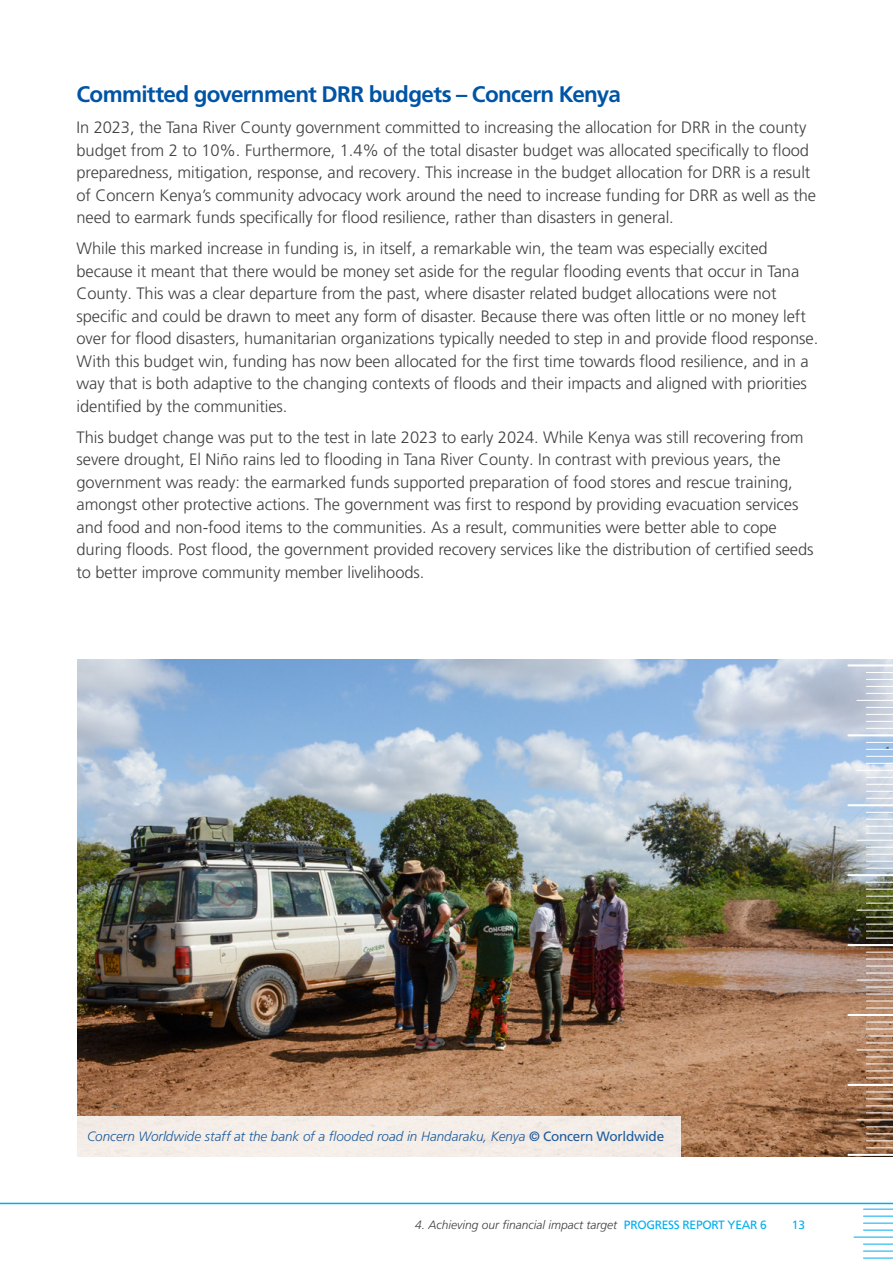
<style>
.page{position:relative;width:893px;height:1263px;background:#fff}
.page>*{position:absolute;margin:0;border:0;box-sizing:border-box;transform-origin:0 0}
.t1{font:700 22.5px "Frutiger LT Pro";letter-spacing:-.03em;color:#0054a6}
.t2{font:300 16.5px/22.5px "Frutiger LT Pro";letter-spacing:-.005em;color:#414042}
.t3{font:italic 300 13.5px "Frutiger LT Pro";letter-spacing:-.005em;color:#0054a6}
.t4{font:italic 300 12px "Frutiger LT Pro";color:#414042}
.t5{font:12px "Frutiger LT Pro";color:#00aeef}
.s1{font-weight:400;font-style:normal}
.s2{font-weight:400;font-style:normal;color:#00aeef}
</style>
<div class="page">
<hr style="left:863px;top:1209px;width:30px;height:1px;background:#00aeef">
<hr style="left:863px;top:1216px;width:30px;height:1px;background:#00aeef">
<hr style="left:863px;top:1223px;width:30px;height:1px;background:#00aeef">
<hr style="left:863px;top:1230px;width:30px;height:1px;background:#00aeef">
<hr style="left:854px;top:1236px;width:39px;height:1px;background:#00aeef">
<hr style="left:863px;top:1244px;width:30px;height:1px;background:#00aeef">
<hr style="left:863px;top:1251px;width:30px;height:1px;background:#00aeef">
<hr style="left:863px;top:1258px;width:30px;height:1px;background:#00aeef">
<hr style="left:863px;top:1262px;width:30px;height:1px;background:#00aeef">
<hr style="left:0;top:1203px;width:893px;height:1px;background:#00aeef">
<img style="left:78px;top:659px;width:815px;height:497px">
<div style="left:77px;top:1116px;width:603px;height:41px;background:#f5ede8"></div>
<hr style="left:848px;top:1154px;width:45px;height:2px;background:#fff">
<svg style="left:866px;top:1147px;width:27px;height:1px"></svg>
<svg style="left:866px;top:1140px;width:27px;height:1px"></svg>
<svg style="left:866px;top:1133px;width:27px;height:1px"></svg>
<svg style="left:866px;top:1126px;width:27px;height:1px"></svg>
<hr style="left:857px;top:1119px;width:36px;height:1px;background:#fff">
<svg style="left:866px;top:1112px;width:27px;height:1px"></svg>
<svg style="left:866px;top:1099px;width:27px;height:7px"></svg>
<svg style="left:866px;top:1092px;width:27px;height:1px"></svg>
<hr style="left:848px;top:1084px;width:45px;height:2px;background:#fff">
<svg style="left:866px;top:1078px;width:27px;height:1px"></svg>
<svg style="left:866px;top:1071px;width:27px;height:1px"></svg>
<svg style="left:866px;top:1064px;width:27px;height:1px"></svg>
<svg style="left:866px;top:1057px;width:27px;height:1px"></svg>
<hr style="left:857px;top:1049px;width:36px;height:1px;background:#fff">
<svg style="left:866px;top:1043px;width:27px;height:1px"></svg>
<svg style="left:866px;top:1036px;width:27px;height:1px"></svg>
<svg style="left:866px;top:1029px;width:27px;height:1px"></svg>
<svg style="left:866px;top:1022px;width:27px;height:1px"></svg>
<hr style="left:848px;top:1014px;width:45px;height:2px;background:#fff">
<svg style="left:866px;top:1008px;width:27px;height:1px"></svg>
<svg style="left:866px;top:1001px;width:27px;height:1px"></svg>
<svg style="left:866px;top:994px;width:27px;height:1px"></svg>
<svg style="left:866px;top:987px;width:27px;height:1px"></svg>
<hr style="left:857px;top:979px;width:36px;height:1px;background:#fff">
<svg style="left:866px;top:973px;width:27px;height:1px"></svg>
<svg style="left:866px;top:966px;width:27px;height:1px"></svg>
<svg style="left:866px;top:959px;width:27px;height:1px"></svg>
<svg style="left:866px;top:952px;width:27px;height:1px"></svg>
<hr style="left:848px;top:944px;width:45px;height:2px;background:#fff">
<svg style="left:866px;top:938px;width:27px;height:1px"></svg>
<svg style="left:866px;top:931px;width:27px;height:1px"></svg>
<svg style="left:866px;top:924px;width:27px;height:1px"></svg>
<svg style="left:866px;top:917px;width:27px;height:1px"></svg>
<hr style="left:857px;top:909px;width:36px;height:2px;background:#fff">
<svg style="left:866px;top:903px;width:27px;height:1px"></svg>
<svg style="left:866px;top:896px;width:27px;height:1px"></svg>
<svg style="left:866px;top:889px;width:27px;height:1px"></svg>
<svg style="left:866px;top:882px;width:27px;height:1px"></svg>
<hr style="left:848px;top:874px;width:45px;height:2px;background:#fff">
<svg style="left:866px;top:868px;width:27px;height:1px"></svg>
<svg style="left:866px;top:861px;width:27px;height:1px"></svg>
<svg style="left:866px;top:854px;width:27px;height:1px"></svg>
<svg style="left:866px;top:847px;width:27px;height:1px"></svg>
<hr style="left:857px;top:840px;width:36px;height:1px;background:#fff">
<svg style="left:866px;top:833px;width:27px;height:1px"></svg>
<svg style="left:866px;top:826px;width:27px;height:1px"></svg>
<svg style="left:866px;top:819px;width:27px;height:1px"></svg>
<svg style="left:866px;top:812px;width:27px;height:1px"></svg>
<hr style="left:848px;top:804px;width:45px;height:2px;background:#fff">
<svg style="left:866px;top:798px;width:27px;height:1px"></svg>
<svg style="left:866px;top:791px;width:27px;height:1px"></svg>
<svg style="left:866px;top:784px;width:27px;height:1px"></svg>
<svg style="left:866px;top:777px;width:27px;height:1px"></svg>
<hr style="left:857px;top:770px;width:36px;height:1px;background:#fff">
<svg style="left:866px;top:763px;width:27px;height:1px"></svg>
<svg style="left:866px;top:756px;width:27px;height:1px"></svg>
<svg style="left:866px;top:749px;width:27px;height:1px"></svg>
<svg style="left:866px;top:742px;width:27px;height:1px"></svg>
<hr style="left:848px;top:734px;width:45px;height:2px;background:#fff">
<svg style="left:866px;top:728px;width:27px;height:1px"></svg>
<svg style="left:866px;top:721px;width:27px;height:1px"></svg>
<svg style="left:866px;top:714px;width:27px;height:1px"></svg>
<svg style="left:866px;top:707px;width:27px;height:1px"></svg>
<hr style="left:857px;top:700px;width:36px;height:1px;background:#fff">
<svg style="left:866px;top:693px;width:27px;height:1px"></svg>
<svg style="left:866px;top:686px;width:27px;height:1px"></svg>
<svg style="left:866px;top:679px;width:27px;height:1px"></svg>
<svg style="left:866px;top:672px;width:27px;height:1px"></svg>
<hr style="left:848px;top:664px;width:45px;height:2px;background:#fff">
<h1 class="t1" style="left:77px;top:81px;width:546px">Committed government DRR budgets – Concern Kenya</h1>
<p class="t2" style="left:77px;top:116px;width:741px">In 2023, the Tana River County government committed to increasing the allocation for DRR in the county budget from 2 to 10%. Furthermore, 1.4% of the total disaster budget was allocated specifically to flood preparedness, mitigation, response, and recovery. This increase in the budget allocation for DRR is a result of Concern Kenya’s community advocacy work around the need to increase funding for DRR as well as the need to earmark funds specifically for flood resilience, rather than disasters in general.</p>
<p class="t2" style="left:77px;top:237px;width:743px">While this marked increase in funding is, in itself, a remarkable win, the team was especially excited because it meant that there would be money set aside for the regular flooding events that occur in Tana County. This was a clear departure from the past, where disaster related budget allocations were not specific and could be drawn to meet any form of disaster. Because there was often little or no money left over for flood disasters, humanitarian organizations typically needed to step in and provide flood response.<br>With this budget win, funding has now been allocated for the first time towards flood resilience, and in a way that is both adaptive to the changing contexts of floods and their impacts and aligned with priorities identified by the communities.</p>
<p class="t2" style="left:77px;top:426px;width:739px">This budget change was put to the test in late 2023 to early 2024. While Kenya was still recovering from severe drought, El Niño rains led to flooding in Tana River County. In contrast with previous years, the government was ready: the earmarked funds supported preparation of food stores and rescue training, amongst other protective actions. The government was first to respond by providing evacuation services and food and non-food items to the communities. As a result, communities were better able to cope during floods. Post flood, the government provided recovery services like the distribution of certified seeds to better improve community member livelihoods.</p>
<p class="t3" style="left:87px;top:1129px;width:578px">Concern Worldwide staff at the bank of a flooded road in Handaraku, Kenya <span class="s1">© Concern Worldwide</span></p>
<p class="t4" style="left:415px;top:1218px;width:353px">4. Achieving our financial impact target <span class="s2">PROGRESS REPORT YEAR 6</span></p>
<p class="t5" style="left:792px;top:1218px;width:15px">13</p>
</div>
